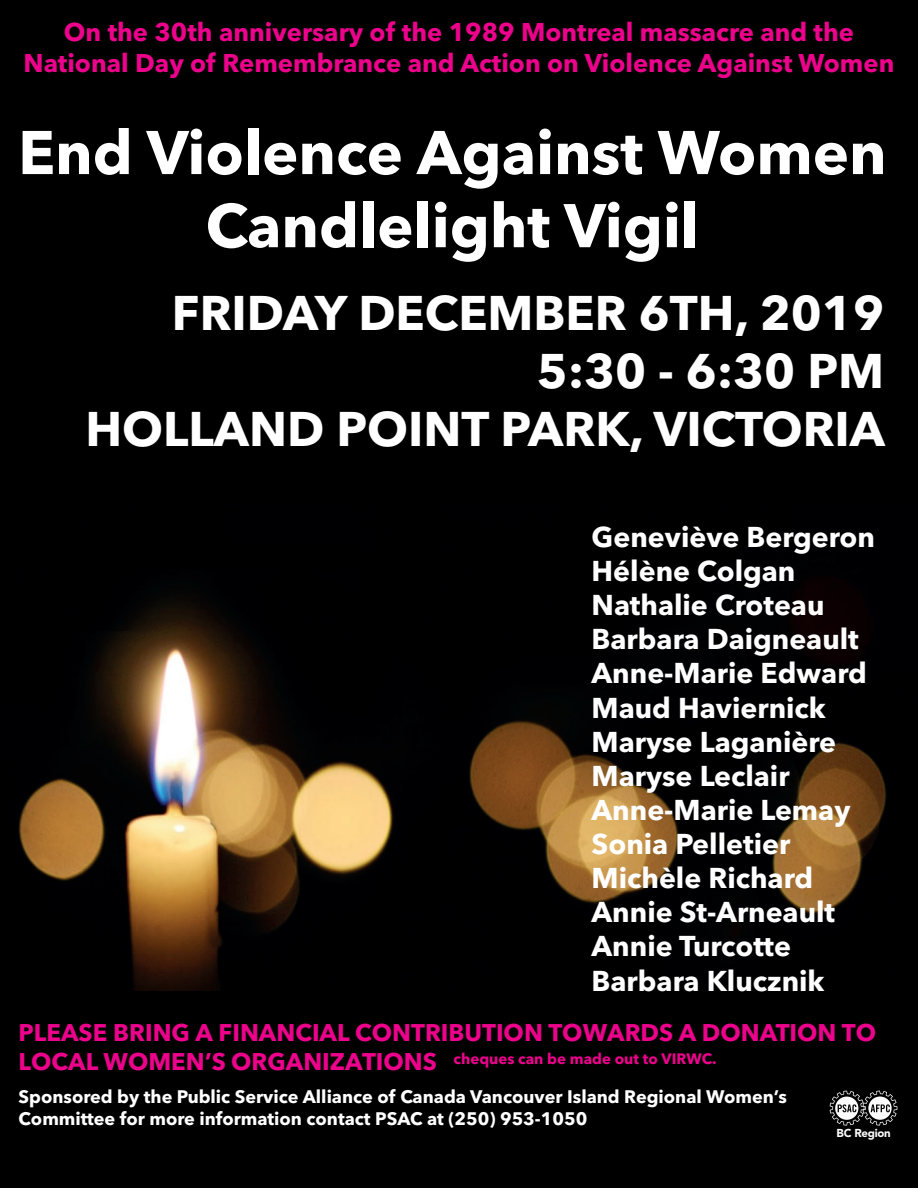
<style>
.page{position:relative;width:918px;height:1188px;background:#000001}
.page>*{position:absolute;margin:0;border:0;box-sizing:border-box;transform-origin:0 0}
.t1{font:700 60.9px/73.2px "Avenir Next LT Pro";color:#fff;text-align:center}
.t2{font:700 48.15px/57.8px "Avenir Next LT Pro";color:#fff;text-align:right}
.t3{font:700 28.5px/34px "Avenir Next LT Pro";color:#fff}
.t4{font:700 25.5px/30.6px "Avenir Next LT Pro";color:#ed028c;text-align:center}
.t5{font:700 24px "Avenir Next LT Pro";color:#ed028c}
.t6{font:700 18px/21.6px "Avenir Next LT Pro";color:#fff}
.t7{font:700 15px "Avenir Next LT Pro";color:#ed028c}
.t8{font:900 11.4px "Avenir LT Std";letter-spacing:-.025em;color:#fbfbfc}
.s1{font-size:24px}
</style>
<div class="page">
<img style="left:18px;top:581px;width:868px;height:410px">
<svg style="left:830px;top:1091px;width:67px;height:35px"></svg>
<p class="t4" style="left:24px;top:17px;width:872px">On the 30th anniversary of the 1989 Montreal massacre and the<br>National Day of Remembrance and Action on Violence Against Women</p>
<h1 class="t1" style="left:18px;top:116px;width:870px">End Violence Against Women<br>Candlelight Vigil</h1>
<h2 class="t2" style="left:85px;top:284px;width:801px">FRIDAY DECEMBER 6TH, 2019<br>5:30 - 6:30 PM<br>HOLLAND POINT PARK, VICTORIA</h2>
<p class="t3" style="left:592px;top:520px;width:285px">Geneviève Bergeron<br>Hélène Colgan<br>Nathalie Croteau<br>Barbara Daigneault<br>Anne-Marie Edward<br>Maud Haviernick<br>Maryse Laganière<br>Maryse Leclair<br>Anne-Marie Lemay<br>Sonia Pelletier<br>Michèle Richard<br>Annie St-Arneault<br>Annie Turcotte<br>Barbara Klucznik</p>
<p class="t5" style="left:19px;top:1018px;width:859px">PLEASE BRING A FINANCIAL CONTRIBUTION TOWARDS A DONATION TO</p>
<p class="t7" style="left:19px;top:1050px;width:700px"><span class="s1">LOCAL WOMEN’S ORGANIZATIONS</span> cheques can be made out to VIRWC.</p>
<p class="t6" style="left:19px;top:1086px;width:770px">Sponsored by the Public Service Alliance of Canada Vancouver Island Regional Women’s<br>Committee for more information contact PSAC at (250) 953-1050</p>
<p class="t8" style="left:837px;top:1127px;width:56px">BC Region</p>
</div>
